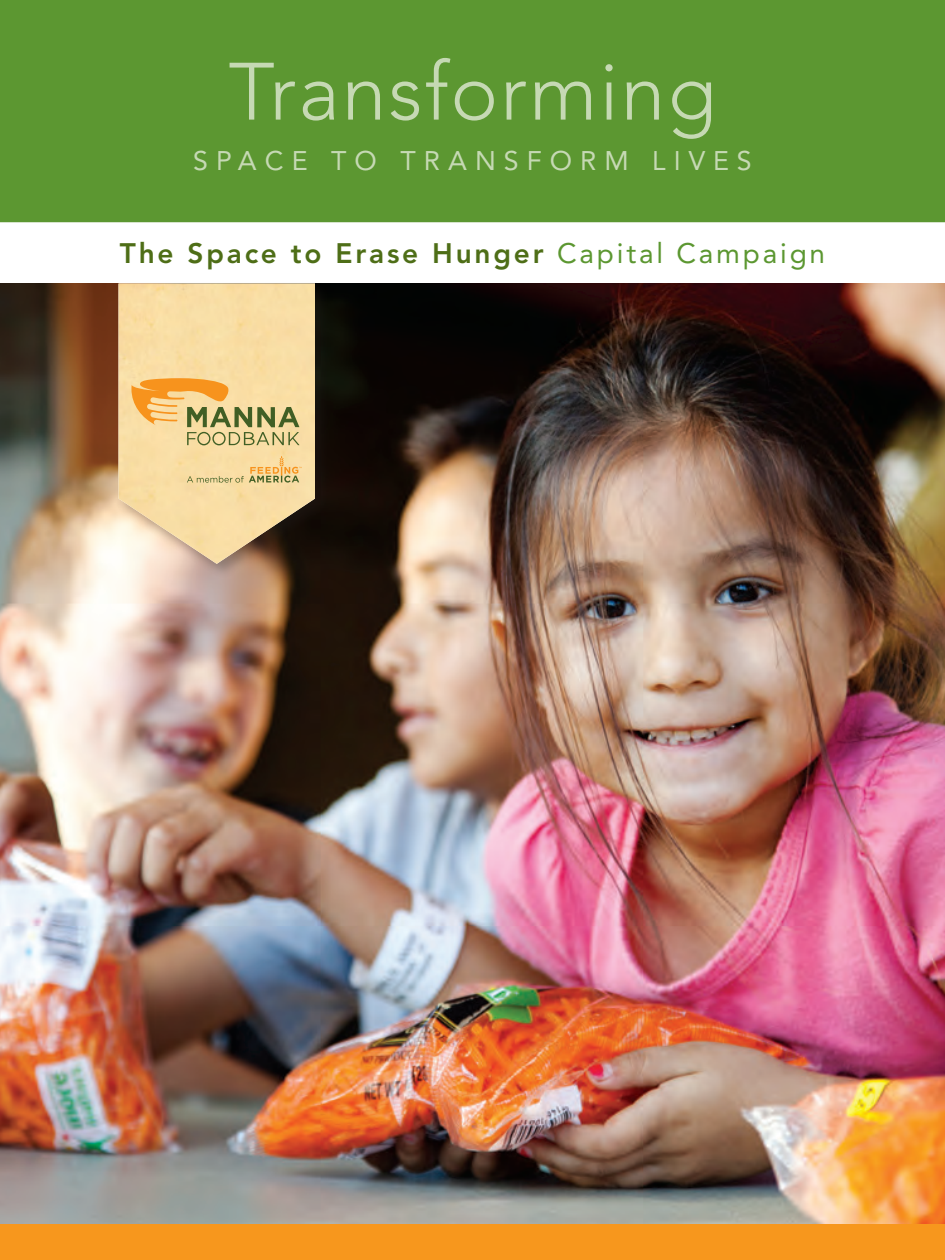
<style>
.page{position:relative;width:945px;height:1260px;background:#fff}
.page>*{position:absolute;margin:0;border:0;box-sizing:border-box;transform-origin:0 0}
.t1{font:300 80.33px "Avenir LT Std";letter-spacing:.025em;color:#c6d9b4}
.t2{font:800 28px "Avenir LT Std";letter-spacing:.1em;color:#4e6e17}
.t3{font:26.78px "Avenir LT Std";letter-spacing:.3em;color:#c6d9b4}
.s1{font-weight:400;color:#5c9731}
</style>
<div class="page">
<div style="left:0;top:0;width:945px;height:222px;background:#5c9731"></div>
<img style="left:0;top:284px;width:945px;height:941px">
<div style="left:0;top:1225px;width:945px;height:35px;background:#f7971d"></div>
<div style="left:115px;top:280px;width:216px;height:299px;background:#231f20;opacity:.3"></div>
<img style="left:119px;top:284px;width:196px;height:280px">
<svg style="left:187px;top:456px;width:115px;height:27px;background:#eacf92"></svg>
<svg style="left:131px;top:378px;width:169px;height:67px;background:#e0c07d"></svg>
<h1 class="t1" style="left:229px;top:45px;width:489px">Transforming</h1>
<p class="t3" style="left:193px;top:145px;width:560px">SPACE TO TRANSFORM LIVES</p>
<p class="t2" style="left:120px;top:236px;width:707px">The Space to Erase Hunger <span class="s1">Capital Campaign</span></p>
</div>
